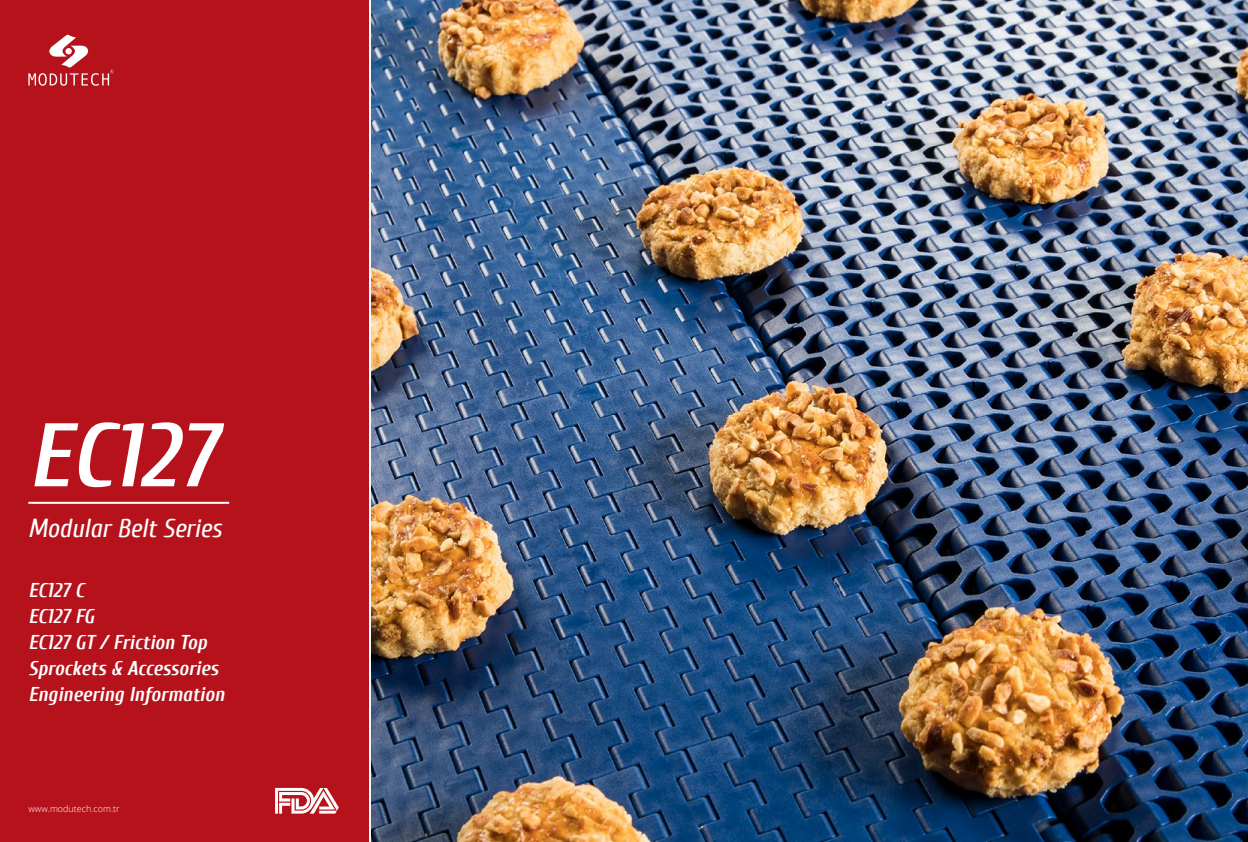
<style>
.page{position:relative;width:1248px;height:842px;background:#fff}
.page>*{position:absolute;margin:0;border:0;box-sizing:border-box;transform-origin:0 0}
.t1{font:italic 700 90px "Cuprum";color:#fff}
.t2{font:italic 26px "Cuprum";color:#fff}
.t3{font:italic 700 20px/26px "Cuprum";color:#fff}
.t4{font:300 9px "Open Sans";color:#fff}
</style>
<div class="page">
<div style="left:0;top:0;width:369px;height:842px;background:#b5121b"></div>
<svg style="left:28px;top:34px;width:85px;height:52px"></svg>
<hr style="left:28px;top:502px;width:201px;height:2px;background:#fff">
<svg style="left:275px;top:788px;width:64px;height:26px"></svg>
<img style="left:371px;top:0;width:876px;height:842px">
<h1 class="t1" style="left:28px;top:406px;width:189px">EC127</h1>
<h2 class="t2" style="left:28px;top:514px;width:195px">Modular Belt Series</h2>
<p class="t3" style="left:28px;top:578px;width:198px">EC127 C<br>EC127 FG<br>EC127 GT / Friction Top<br>Sprockets &amp; Accessories<br>Engineering Information</p>
<p class="t4" style="left:28px;top:802px;width:93px">www.modutech.com.tr</p>
</div>
